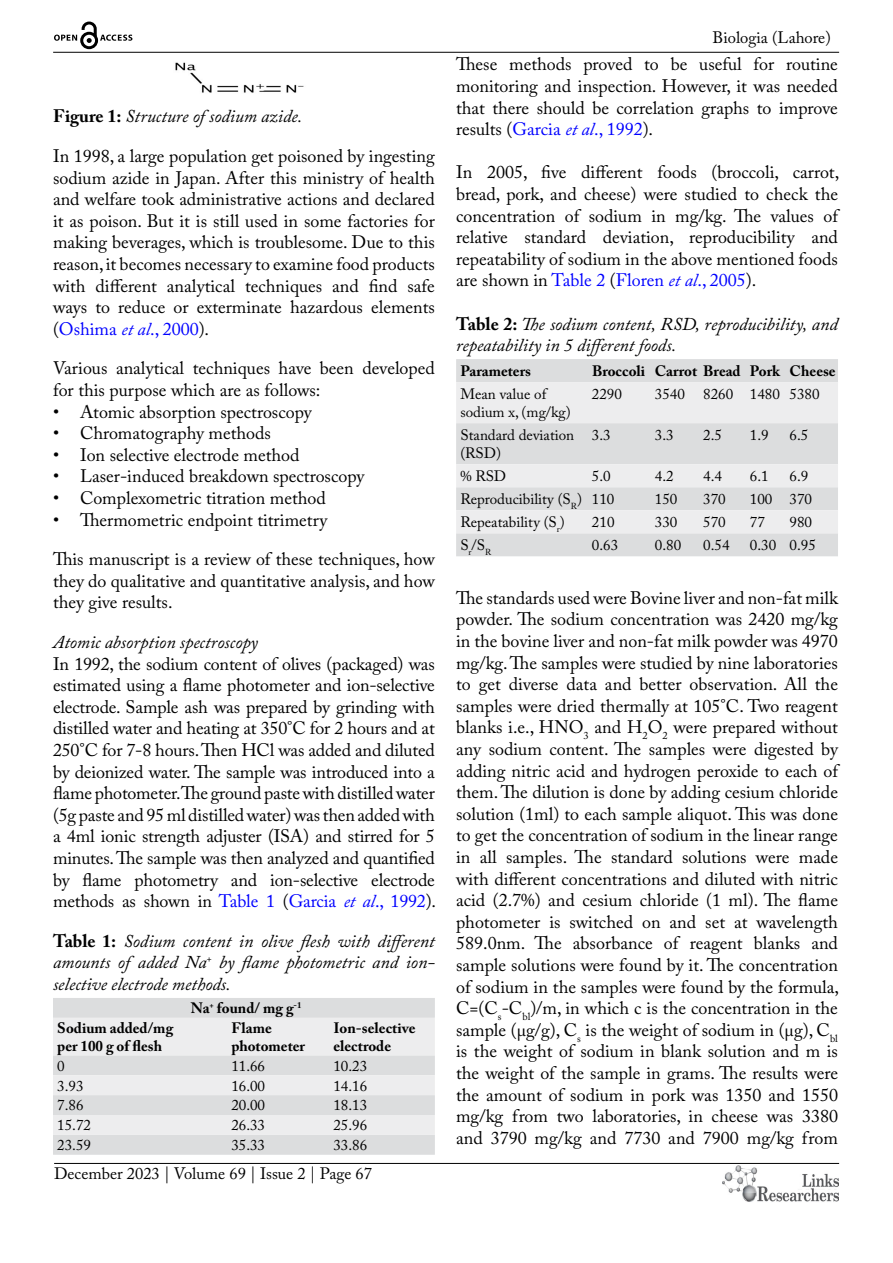
<style>
.page{position:relative;width:893px;height:1263px;background:#fff}
.page>*{position:absolute;margin:0;border:0;box-sizing:border-box;transform-origin:0 0}
.t1{font:18px/21.6px "Adobe Caslon Pro";color:#000;text-align:justify}
.t2{font:italic 18px/21.6px "Adobe Caslon Pro";color:#000;text-align:justify}
.t3{font:16.5px "Adobe Caslon Pro";color:#000}
.t4{font:15px/18px "Adobe Caslon Pro";color:#000}
.t5{font:700 15px/18px "Adobe Caslon Pro";color:#000}
.s1{font-weight:700;font-style:normal}
.s2{color:#00f}
.s3{font-style:italic;color:#00f}
</style>
<div class="page">
<hr style="left:53px;top:52px;width:786px;height:1px;background:#000">
<hr style="left:54px;top:1163px;width:785px;height:1px;background:#000">
<img style="left:722px;top:1166px;width:117px;height:36px">
<svg style="left:54px;top:22px;width:78px;height:27px"></svg>
<img style="left:175px;top:62px;width:129px;height:31px">
<div style="left:53px;top:998px;width:382px;height:157px;background:#dcddde"></div>
<svg style="left:53px;top:1018px;width:382px;height:117px;background:#e7e7e8"></svg>
<div style="left:456px;top:359px;width:382px;height:197px;background:#dcddde"></div>
<svg style="left:456px;top:382px;width:382px;height:151px;background:#e5e6e7"></svg>
<p class="t2" style="left:53px;top:105px;width:251px"><span class="s1">Figure 1:</span> Structure of sodium azide.</p>
<p class="t1" style="left:53px;top:145px;width:383px">In 1998, a large population get poisoned by ingesting sodium azide in Japan. After this ministry of health and welfare took administrative actions and declared it as poison. But it is still used in some factories for making beverages, which is troublesome. Due to this reason, it becomes necessary to examine food products with different analytical techniques and find safe ways to reduce or exterminate hazardous elements (<span class="s2">Oshima</span> <span class="s3">et al</span><span class="s2">., 2000</span>).</p>
<p class="t1" style="left:53px;top:357px;width:383px">Various analytical techniques have been developed for this purpose which are as follows:</p>
<p class="t1" style="left:53px;top:401px;width:260px">• Atomic absorption spectroscopy</p>
<p class="t1" style="left:53px;top:422px;width:219px">• Chromatography methods</p>
<p class="t1" style="left:53px;top:444px;width:248px">• Ion selective electrode method</p>
<p class="t1" style="left:53px;top:465px;width:313px">• Laser-induced breakdown spectroscopy</p>
<p class="t1" style="left:53px;top:487px;width:274px">• Complexometric titration method</p>
<p class="t1" style="left:53px;top:500px;width:383px;line-height:39.6px">• Thermometric endpoint titrimetry<br>This manuscript is a review of these techniques, how</p>
<p class="t1" style="left:53px;top:570px;width:383px">they do qualitative and quantitative analysis, and how they give results.</p>
<p class="t2" style="left:53px;top:631px;width:206px">Atomic absorption spectroscopy</p>
<p class="t1" style="left:53px;top:653px;width:385px">In 1992, the sodium content of olives (packaged) was estimated using a flame photometer and ion-selective electrode. Sample ash was prepared by grinding with distilled water and heating at 350°C for 2 hours and at 250°C for 7-8 hours. Then HCl was added and diluted by deionized water. The sample was introduced into a flame photometer. The ground paste with distilled water (5g paste and 95 ml distilled water) was then added with a 4ml ionic strength adjuster (ISA) and stirred for 5 minutes. The sample was then analyzed and quantified by flame photometry and ion-selective electrode methods as shown in <span class="s2">Table 1</span> (<span class="s2">Garcia</span> <span class="s3">et al</span><span class="s2">., 1992</span>).</p>
<p class="t2" style="left:53px;top:930px;width:383px"><span class="s1">Table 1:</span> Sodium content in olive flesh with different amounts of added Na<sup>+</sup> by flame photometric and ion&shy;selective electrode methods.</p>
<p class="t5" style="left:191px;top:999px;width:112px">Na<sup>+</sup> found/ mg g<sup>-1</sup></p>
<p class="t5" style="left:57px;top:1019px;width:117px">Sodium added/mg per 100 g of flesh</p>
<p class="t5" style="left:231px;top:1019px;width:75px">Flame photometer</p>
<p class="t5" style="left:333px;top:1019px;width:84px">Ion-selective electrode</p>
<p class="t4" style="left:57px;top:1056px;width:9px">0</p>
<p class="t4" style="left:231px;top:1056px;width:35px">11.66</p>
<p class="t4" style="left:333px;top:1056px;width:35px">10.23</p>
<p class="t4" style="left:57px;top:1076px;width:28px">3.93</p>
<p class="t4" style="left:231px;top:1076px;width:35px">16.00</p>
<p class="t4" style="left:333px;top:1076px;width:35px">14.16</p>
<p class="t4" style="left:57px;top:1096px;width:28px">7.86</p>
<p class="t4" style="left:231px;top:1096px;width:35px">20.00</p>
<p class="t4" style="left:333px;top:1096px;width:35px">18.13</p>
<p class="t4" style="left:57px;top:1116px;width:35px">15.72</p>
<p class="t4" style="left:231px;top:1116px;width:35px">26.33</p>
<p class="t4" style="left:333px;top:1116px;width:35px">25.96</p>
<p class="t4" style="left:57px;top:1136px;width:35px">23.59</p>
<p class="t4" style="left:231px;top:1136px;width:35px">35.33</p>
<p class="t4" style="left:333px;top:1136px;width:35px">33.86</p>
<p class="t3" style="left:54px;top:1164px;width:319px">December 2023 | Volume 69 | Issue 2 | Page 67</p>
<p class="t3" style="left:712px;top:28px;width:120px">Biologia (Lahore)</p>
<p class="t1" style="left:456px;top:53px;width:383px">These methods proved to be useful for routine monitoring and inspection. However, it was needed that there should be correlation graphs to improve results (<span class="s2">Garcia</span> <span class="s3">et al</span><span class="s2">., 1992</span>).</p>
<p class="t1" style="left:456px;top:161px;width:385px">In 2005, five different foods (broccoli, carrot, bread, pork, and cheese) were studied to check the concentration of sodium in mg/kg. The values of relative standard deviation, reproducibility and repeatability of sodium in the above mentioned foods are shown in <span class="s2">Table 2</span> (<span class="s2">Floren</span> <span class="s3">et al</span><span class="s2">., 2005</span>).</p>
<p class="t2" style="left:456px;top:313px;width:383px"><span class="s1">Table 2:</span> The sodium content, RSD, reproducibility, and repeatability in 5 different foods.</p>
<p class="t5" style="left:460px;top:362px;width:72px">Parameters</p>
<p class="t5" style="left:592px;top:362px;width:245px">Broccoli Carrot Bread Pork Cheese</p>
<p class="t4" style="left:460px;top:385px;width:112px">Mean value of sodium x, (mg/kg)</p>
<p class="t4" style="left:592px;top:385px;width:31px">2290</p>
<p class="t4" style="left:655px;top:385px;width:166px">3540 8260 1480 5380</p>
<p class="t4" style="left:460px;top:426px;width:115px">Standard deviation (RSD)</p>
<p class="t4" style="left:592px;top:426px;width:20px">3.3</p>
<p class="t4" style="left:655px;top:426px;width:20px">3.3</p>
<p class="t4" style="left:703px;top:426px;width:20px">2.5</p>
<p class="t4" style="left:750px;top:426px;width:20px">1.9</p>
<p class="t4" style="left:789px;top:426px;width:20px">6.5</p>
<p class="t4" style="left:460px;top:467px;width:47px">% RSD</p>
<p class="t4" style="left:592px;top:467px;width:20px">5.0</p>
<p class="t4" style="left:655px;top:467px;width:20px">4.2</p>
<p class="t4" style="left:703px;top:467px;width:20px">4.4</p>
<p class="t4" style="left:750px;top:467px;width:20px">6.1</p>
<p class="t4" style="left:789px;top:467px;width:20px">6.9</p>
<p class="t4" style="left:460px;top:490px;width:156px">Reproducibility (S<sub>R</sub>) 110</p>
<p class="t4" style="left:655px;top:490px;width:24px">150</p>
<p class="t4" style="left:703px;top:490px;width:24px">370</p>
<p class="t4" style="left:750px;top:490px;width:64px">100 370</p>
<p class="t4" style="left:460px;top:513px;width:106px">Repeatability (S<sub>r</sub>)</p>
<p class="t4" style="left:592px;top:513px;width:24px">210</p>
<p class="t4" style="left:655px;top:513px;width:24px">330</p>
<p class="t4" style="left:703px;top:513px;width:24px">570</p>
<p class="t4" style="left:750px;top:513px;width:16px">77</p>
<p class="t4" style="left:790px;top:513px;width:24px">980</p>
<p class="t4" style="left:460px;top:536px;width:32px">S<sub>r</sub>/S<sub>R</sub></p>
<p class="t4" style="left:592px;top:536px;width:28px">0.63</p>
<p class="t4" style="left:655px;top:536px;width:28px">0.80</p>
<p class="t4" style="left:703px;top:536px;width:28px">0.54</p>
<p class="t4" style="left:750px;top:536px;width:67px">0.30 0.95</p>
<p class="t1" style="left:456px;top:587px;width:385px">The standards used were Bovine liver and non-fat milk powder. The sodium concentration was 2420 mg/kg in the bovine liver and non-fat milk powder was 4970 mg/kg. The samples were studied by nine laboratories to get diverse data and better observation. All the samples were dried thermally at 105°C. Two reagent blanks i.e., HNO<sub>3</sub> and H<sub>2</sub>O<sub>2</sub> were prepared without any sodium content. The samples were digested by adding nitric acid and hydrogen peroxide to each of them. The dilution is done by adding cesium chloride solution (1ml) to each sample aliquot. This was done to get the concentration of sodium in the linear range in all samples. The standard solutions were made with different concentrations and diluted with nitric acid (2.7%) and cesium chloride (1 ml). The flame photometer is switched on and set at wavelength 589.0nm. The absorbance of reagent blanks and sample solutions were found by it. The concentration of sodium in the samples were found by the formula, C=(C<sub>s</sub>-C<sub>bl</sub>)/m, in which c is the concentration in the sample (µg/g), C<sub>s</sub> is the weight of sodium in (µg), C<sub>bl </sub>is the weight of sodium in blank solution and m is the weight of the sample in grams. The results were the amount of sodium in pork was 1350 and 1550 mg/kg from two laboratories, in cheese was 3380 and 3790 mg/kg and 7730 and 7900 mg/kg from</p>
</div>
